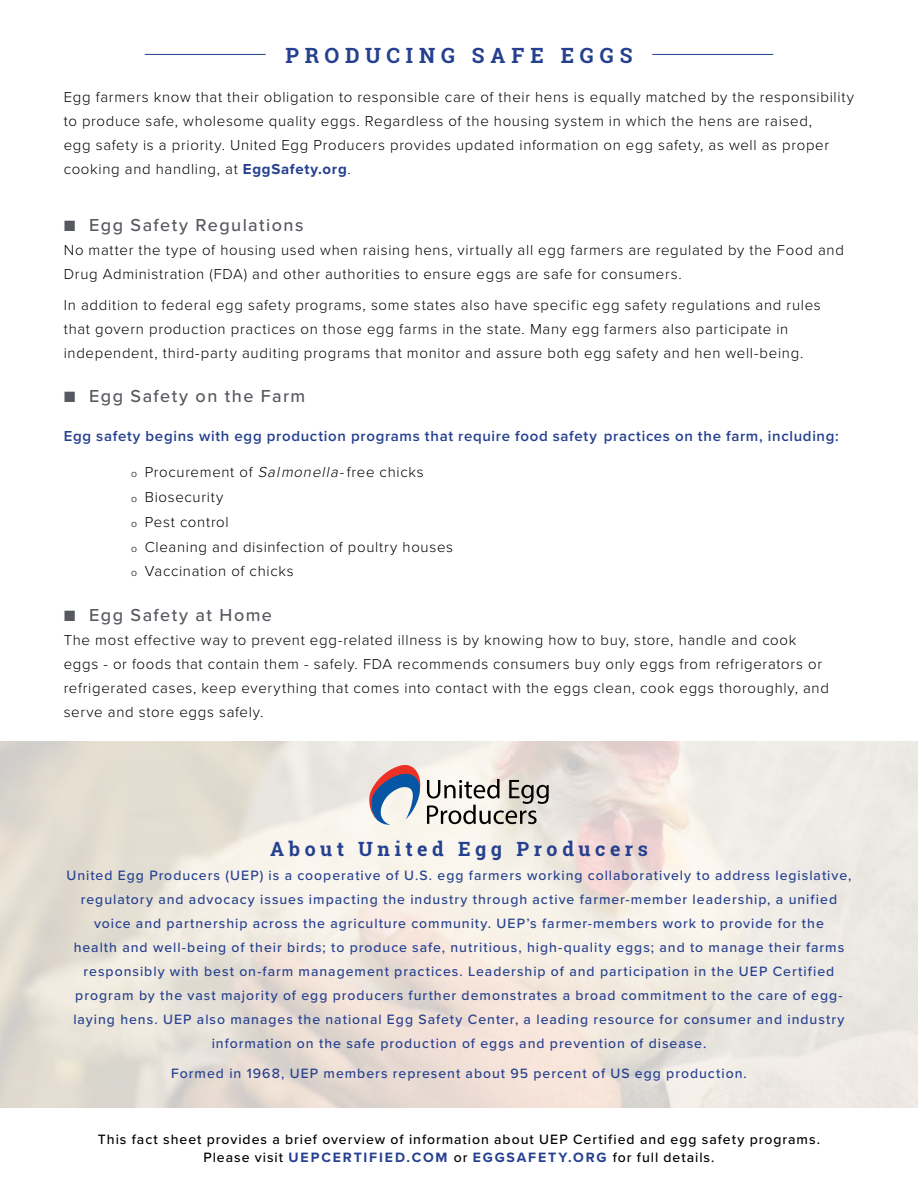
<style>
.page{position:relative;width:918px;height:1188px;background:#fff}
.page>*{position:absolute;margin:0;border:0;box-sizing:border-box;transform-origin:0 0}
.t1{font:700 21px "Roboto Slab";letter-spacing:.275em;color:#25408f}
.t2{font:700 19.65px "Roboto Slab";letter-spacing:.23em;color:#25408f}
.t3{font:500 18px "Proxima Nova";letter-spacing:.075em;color:#56595f}
.t4{font:300 15px/24px "Proxima Nova";letter-spacing:.045em;color:#000}
.t5{font:600 15px "Proxima Nova";letter-spacing:.045em;color:#25408f}
.t6{font:500 13.95px/24px "Proxima Nova";letter-spacing:.07em;color:#25408f;text-align:center}
.t7{font:500 13.95px/18.3px "Proxima Nova";letter-spacing:.07em;color:#000;text-align:center}
.s1{font-weight:700;color:#25408f}
.s2{font-size:10.5px}
.s3{font-style:italic}
</style>
<div class="page">
<hr style="left:652px;top:54px;width:121px;height:1px;background:#25408f">
<hr style="left:145px;top:54px;width:121px;height:1px;background:#25408f">
<svg style="left:427px;top:779px;width:122px;height:45px"></svg>
<svg style="left:369px;top:765px;width:51px;height:60px;background:#a9a4b7"></svg>
<h1 class="t1" style="left:285px;top:40px;width:349px">PRODUCING SAFE EGGS</h1>
<p class="t4" style="left:64px;top:85px;width:792px">Egg farmers know that their obligation to responsible care of their hens is equally matched by the responsibility to produce safe, wholesome quality eggs. Regardless of the housing system in which the hens are raised,<br>egg safety is a priority. United Egg Producers provides updated information on egg safety, as well as proper cooking and handling, at <span class="s1">EggSafety.org</span>.</p>
<p class="t3" style="left:64px;top:215px;width:241px">■ Egg Safety Regulations</p>
<p class="t4" style="left:64px;top:239px;width:782px">No matter the type of housing used when raising hens, virtually all egg farmers are regulated by the Food and<br>Drug Administration (FDA) and other authorities to ensure eggs are safe for consumers.</p>
<p class="t4" style="left:64px;top:293px;width:759px">In addition to federal egg safety programs, some states also have specific egg safety regulations and rules that govern production practices on those egg farms in the state. Many egg farmers also participate in independent, third-party auditing programs that monitor and assure both egg safety and hen well-being.</p>
<p class="t3" style="left:64px;top:386px;width:243px">■ Egg Safety on the Farm</p>
<p class="t5" style="left:64px;top:427px;width:777px">Egg safety begins with egg production programs that require food safety practices on the farm, including:</p>
<p class="t4" style="left:131px;top:460px;width:323px;line-height:24.8px"><span class="s2">ο</span> Procurement of <span class="s3">Salmonella</span>- free chicks<br><span class="s2">ο</span> Biosecurity<br><span class="s2">ο</span> Pest control<br><span class="s2">ο</span> Cleaning and disinfection of poultry houses <span class="s2">ο</span> Vaccination of chicks</p>
<p class="t3" style="left:64px;top:604px;width:210px">■ Egg Safety at Home</p>
<p class="t4" style="left:64px;top:628px;width:767px">The most effective way to prevent egg-related illness is by knowing how to buy, store, handle and cook eggs - or foods that contain them - safely. FDA recommends consumers buy only eggs from refrigerators or refrigerated cases, keep everything that comes into contact with the eggs clean, cook eggs thoroughly, and serve and store eggs safely.</p>
<h2 class="t2" style="left:270px;top:835px;width:379px">About United Egg Producers</h2>
<p class="t6" style="left:67px;top:863px;width:786px">United Egg Producers (UEP) is a cooperative of U.S. egg farmers working collaboratively to address legislative, regulatory and advocacy issues impacting the industry through active farmer-member leadership, a unified voice and partnership across the agriculture community. UEP’s farmer-members work to provide for the<br>health and well-being of their birds; to produce safe, nutritious, high-quality eggs; and to manage their farms responsibly with best on-farm management practices. Leadership of and participation in the UEP Certified program by the vast majority of egg producers further demonstrates a broad commitment to the care of egg&shy;laying hens. UEP also manages the national Egg Safety Center, a leading resource for consumer and industry information on the safe production of eggs and prevention of disease.</p>
<p class="t6" style="left:171px;top:1062px;width:577px">Formed in 1968, UEP members represent about 95 percent of US egg production.</p>
<p class="t7" style="left:98px;top:1130px;width:724px">This fact sheet provides a brief overview of information about UEP Certified and egg safety programs.<br>Please visit <span class="s1">UEPCERTIFIED.COM</span> or <span class="s1">EGGSAFETY.ORG</span> for full details.</p>
</div>
